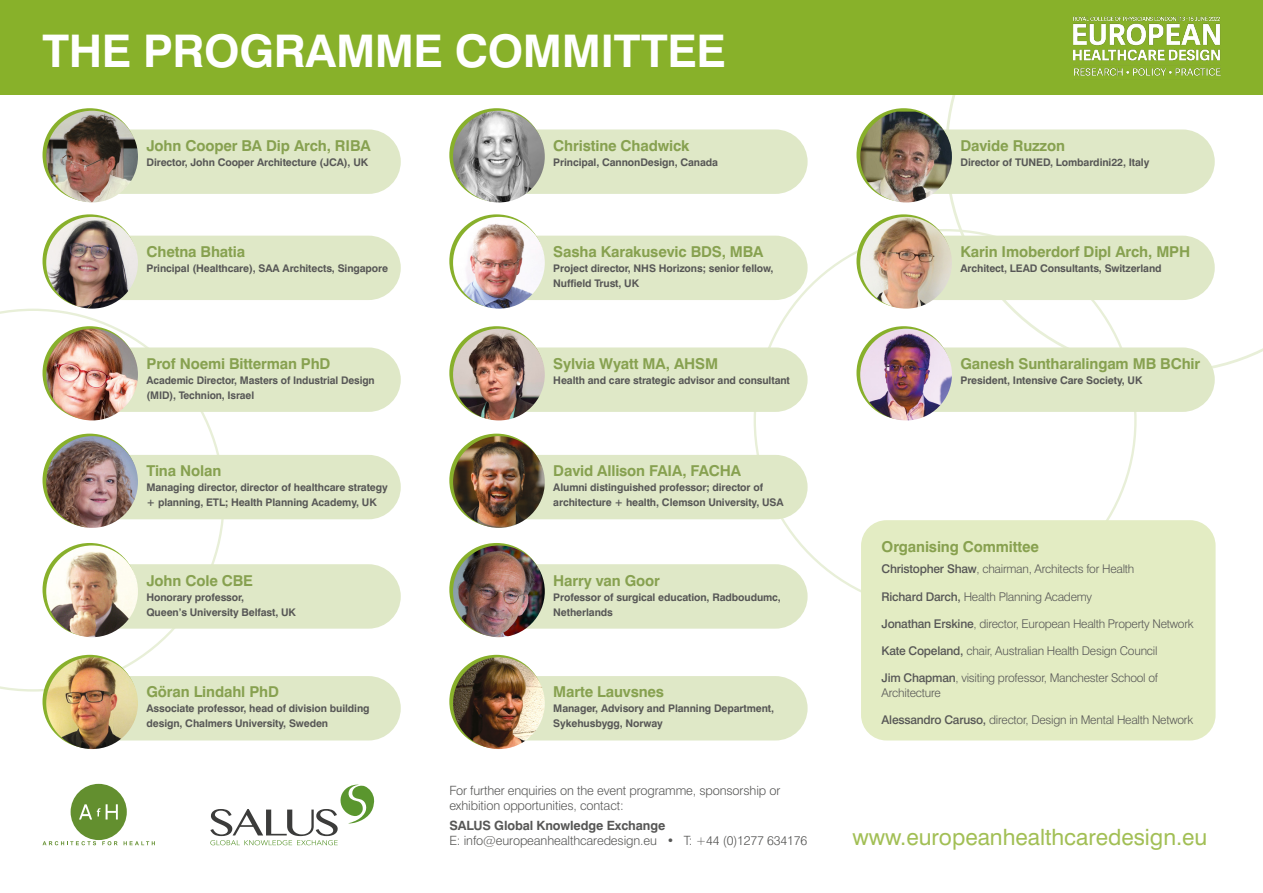
<style>
.page{position:relative;width:1263px;height:893px;background:#fff}
.page>*{position:absolute;margin:0;border:0;box-sizing:border-box;transform-origin:0 0}
.t1{font:700 45px "Swiss 721 BT";letter-spacing:-.01em;color:#fff}
.t2{font:22.5px "Swiss 721 BT";color:#a2bf55}
.t3{font:700 15px "Swiss 721 BT";letter-spacing:-.01em;color:#87a150}
.t4{font:700 15px "Swiss 721 BT";letter-spacing:-.01em;color:#88a14f}
.t5{font:300 12.75px/15.3px "Swiss 721 BT";letter-spacing:-.01em;color:#575756}
.t6{font:700 12.75px "Swiss 721 BT";letter-spacing:-.01em;color:#575756}
.t7{font:300 12px/14.4px "Swiss 721 BT";letter-spacing:-.02em;color:#575756}
.t8{font:700 10.5px/15px "Swiss 721 BT";letter-spacing:-.01em;color:#575756}
.s1{font-weight:500}
</style>
<div class="page">
<svg style="left:949px;top:95px;width:314px;height:274px"></svg>
<svg style="left:0;top:309px;width:225px;height:383px"></svg>
<div style="left:0;top:0;width:1263px;height:95px;background:#88b12a"></div>
<img style="left:1074px;top:17px;width:146px;height:59px">
<div style="left:861px;top:520px;width:354px;height:220px;background:#e3ecc3;border-radius:26px"></div>
<div style="left:889px;top:347px;width:326px;height:65px;background:#dfe8c7;border-radius:32px"></div>
<svg style="left:856px;top:326px;width:95px;height:94px"></svg>
<img style="left:860px;top:329px;width:92px;height:91px;border-radius:46px">
<div style="left:889px;top:129px;width:326px;height:65px;background:#dfe8c7;border-radius:32px"></div>
<svg style="left:856px;top:108px;width:95px;height:65px"></svg>
<img style="left:860px;top:112px;width:92px;height:90px">
<div style="left:889px;top:236px;width:326px;height:64px;background:#dfe8c7;border-radius:32px"></div>
<svg style="left:856px;top:214px;width:95px;height:94px"></svg>
<img style="left:860px;top:217px;width:92px;height:92px;border-radius:46px">
<div style="left:75px;top:455px;width:326px;height:64px;background:#dfe8c7;border-radius:32px"></div>
<svg style="left:43px;top:434px;width:94px;height:93px"></svg>
<img style="left:46px;top:436px;width:92px;height:92px;border-radius:46px">
<div style="left:75px;top:129px;width:326px;height:65px;background:#dfe8c7;border-radius:32px"></div>
<svg style="left:43px;top:108px;width:94px;height:94px"></svg>
<img style="left:46px;top:111px;width:92px;height:91px;border-radius:46px">
<div style="left:75px;top:236px;width:326px;height:64px;background:#dfe8c7;border-radius:32px"></div>
<svg style="left:43px;top:214px;width:94px;height:91px"></svg>
<img style="left:46px;top:217px;width:92px;height:92px;border-radius:46px">
<div style="left:75px;top:564px;width:326px;height:65px;background:#dfe8c7;border-radius:32px"></div>
<svg style="left:43px;top:543px;width:94px;height:93px"></svg>
<img style="left:46px;top:545px;width:92px;height:92px;border-radius:46px">
<div style="left:75px;top:347px;width:326px;height:65px;background:#dfe8c7;border-radius:32px"></div>
<svg style="left:43px;top:326px;width:94px;height:94px"></svg>
<img style="left:46px;top:329px;width:92px;height:91px;border-radius:46px">
<div style="left:75px;top:676px;width:326px;height:64px;background:#dfe8c7;border-radius:32px"></div>
<svg style="left:43px;top:655px;width:94px;height:93px"></svg>
<img style="left:46px;top:657px;width:92px;height:92px;border-radius:46px">
<div style="left:482px;top:129px;width:326px;height:65px;background:#dfe8c7;border-radius:32px"></div>
<svg style="left:449px;top:108px;width:95px;height:94px"></svg>
<img style="left:453px;top:111px;width:92px;height:91px;border-radius:46px">
<div style="left:482px;top:455px;width:326px;height:64px;background:#dfe8c7;border-radius:32px"></div>
<svg style="left:449px;top:434px;width:95px;height:93px"></svg>
<img style="left:453px;top:436px;width:92px;height:92px;border-radius:46px">
<div style="left:482px;top:236px;width:326px;height:64px;background:#dfe8c7;border-radius:32px"></div>
<svg style="left:449px;top:214px;width:95px;height:92px"></svg>
<img style="left:453px;top:217px;width:92px;height:92px;border-radius:46px">
<div style="left:482px;top:564px;width:326px;height:65px;background:#dfe8c7;border-radius:32px"></div>
<svg style="left:449px;top:543px;width:95px;height:93px"></svg>
<img style="left:453px;top:545px;width:92px;height:92px;border-radius:46px">
<div style="left:482px;top:347px;width:326px;height:65px;background:#dfe8c7;border-radius:32px"></div>
<svg style="left:449px;top:326px;width:95px;height:94px"></svg>
<img style="left:453px;top:329px;width:92px;height:91px;border-radius:46px">
<div style="left:482px;top:676px;width:326px;height:64px;background:#dfe8c7;border-radius:32px"></div>
<svg style="left:449px;top:655px;width:95px;height:93px"></svg>
<img style="left:453px;top:657px;width:92px;height:92px;border-radius:46px">
<svg style="left:210px;top:784px;width:164px;height:61px"></svg>
<svg style="left:43px;top:784px;width:112px;height:61px"></svg>
<h1 class="t1" style="left:43px;top:23px;width:685px">THE PROGRAMME COMMITTEE</h1>
<h3 class="t3" style="left:146px;top:136px;width:226px">John Cooper BA Dip Arch, RIBA</h3>
<p class="t8" style="left:146px;top:155px;width:223px">Director, John Cooper Architecture (JCA), UK</p>
<h3 class="t3" style="left:146px;top:243px;width:100px">Chetna Bhatia</h3>
<p class="t8" style="left:146px;top:261px;width:243px">Principal (Healthcare), SAA Architects, Singapore</p>
<h3 class="t3" style="left:146px;top:354px;width:186px">Prof Noemi Bitterman PhD</h3>
<p class="t8" style="left:146px;top:373px;width:230px">Academic Director, Masters of Industrial Design (MID), Technion, Israel</p>
<h3 class="t3" style="left:146px;top:462px;width:76px">Tina Nolan</h3>
<p class="t8" style="left:146px;top:480px;width:243px">Managing director, director of healthcare strategy + planning, ETL; Health Planning Academy, UK</p>
<h3 class="t3" style="left:146px;top:571px;width:108px">John Cole CBE</h3>
<p class="t8" style="left:146px;top:589px;width:151px">Honorary professor,<br>Queen’s University Belfast, UK</p>
<h3 class="t3" style="left:146px;top:683px;width:134px">Göran Lindahl PhD</h3>
<p class="t8" style="left:146px;top:701px;width:225px">Associate professor, head of division building design, Chalmers University, Sweden</p>
<h3 class="t3" style="left:553px;top:136px;width:138px">Christine Chadwick</h3>
<p class="t8" style="left:553px;top:155px;width:166px">Principal, CannonDesign, Canada</p>
<h3 class="t3" style="left:553px;top:243px;width:212px">Sasha Karakusevic BDS, MBA</h3>
<p class="t8" style="left:553px;top:261px;width:222px">Project director, NHS Horizons; senior fellow,<br>Nuffield Trust, UK</p>
<h3 class="t3" style="left:553px;top:354px;width:166px">Sylvia Wyatt MA, AHSM</h3>
<p class="t8" style="left:553px;top:373px;width:238px">Health and care strategic advisor and consultant</p>
<h3 class="t3" style="left:553px;top:462px;width:189px">David Allison FAIA, FACHA</h3>
<p class="t8" style="left:553px;top:480px;width:232px">Alumni distinguished professor; director of architecture + health, Clemson University, USA</p>
<h3 class="t3" style="left:553px;top:571px;width:108px">Harry van Goor</h3>
<p class="t8" style="left:553px;top:589px;width:229px">Professor of surgical education, Radboudumc,<br>Netherlands</p>
<h3 class="t3" style="left:553px;top:683px;width:112px">Marte Lauvsnes</h3>
<p class="t8" style="left:553px;top:701px;width:222px">Manager, Advisory and Planning Department,<br>Sykehusbygg, Norway</p>
<p class="t5" style="left:449px;top:783px;width:332px">For further enquiries on the event programme, sponsorship or exhibition opportunities, contact:</p>
<p class="t6" style="left:449px;top:818px;width:217px">SALUS Global Knowledge Exchange</p>
<p class="t5" style="left:449px;top:833px;width:359px">E: info@europeanhealthcaredesign.eu • T: +44 (0)1277 634176</p>
<h3 class="t3" style="left:960px;top:136px;width:106px">Davide Ruzzon</h3>
<p class="t8" style="left:960px;top:155px;width:190px">Director of TUNED, Lombardini22, Italy</p>
<h3 class="t3" style="left:960px;top:243px;width:231px">Karin Imoberdorf Dipl Arch, MPH</h3>
<p class="t8" style="left:960px;top:261px;width:203px">Architect, LEAD Consultants, Switzerland</p>
<h3 class="t3" style="left:960px;top:354px;width:241px">Ganesh Suntharalingam MB BChir</h3>
<p class="t8" style="left:960px;top:373px;width:183px">President, Intensive Care Society, UK</p>
<h3 class="t4" style="left:882px;top:538px;width:159px">Organising Committee</h3>
<p class="t7" style="left:882px;top:562px;width:254px"><span class="s1">Christopher Shaw</span>, chairman, Architects for Health</p>
<p class="t7" style="left:882px;top:589px;width:212px"><span class="s1">Richard Darch,</span> Health Planning Academy</p>
<p class="t7" style="left:882px;top:616px;width:313px"><span class="s1">Jonathan Erskine</span>, director, European Health Property Network</p>
<p class="t7" style="left:882px;top:643px;width:277px"><span class="s1">Kate Copeland,</span> chair, Australian Health Design Council</p>
<p class="t7" style="left:882px;top:670px;width:278px"><span class="s1">Jim Chapman</span>, visiting professor, Manchester School of<br>Architecture</p>
<p class="t7" style="left:882px;top:712px;width:313px"><span class="s1">Alessandro Caruso,</span> director, Design in Mental Health Network</p>
<h2 class="t2" style="left:852px;top:824px;width:356px">www.europeanhealthcaredesign.eu</h2>
</div>
